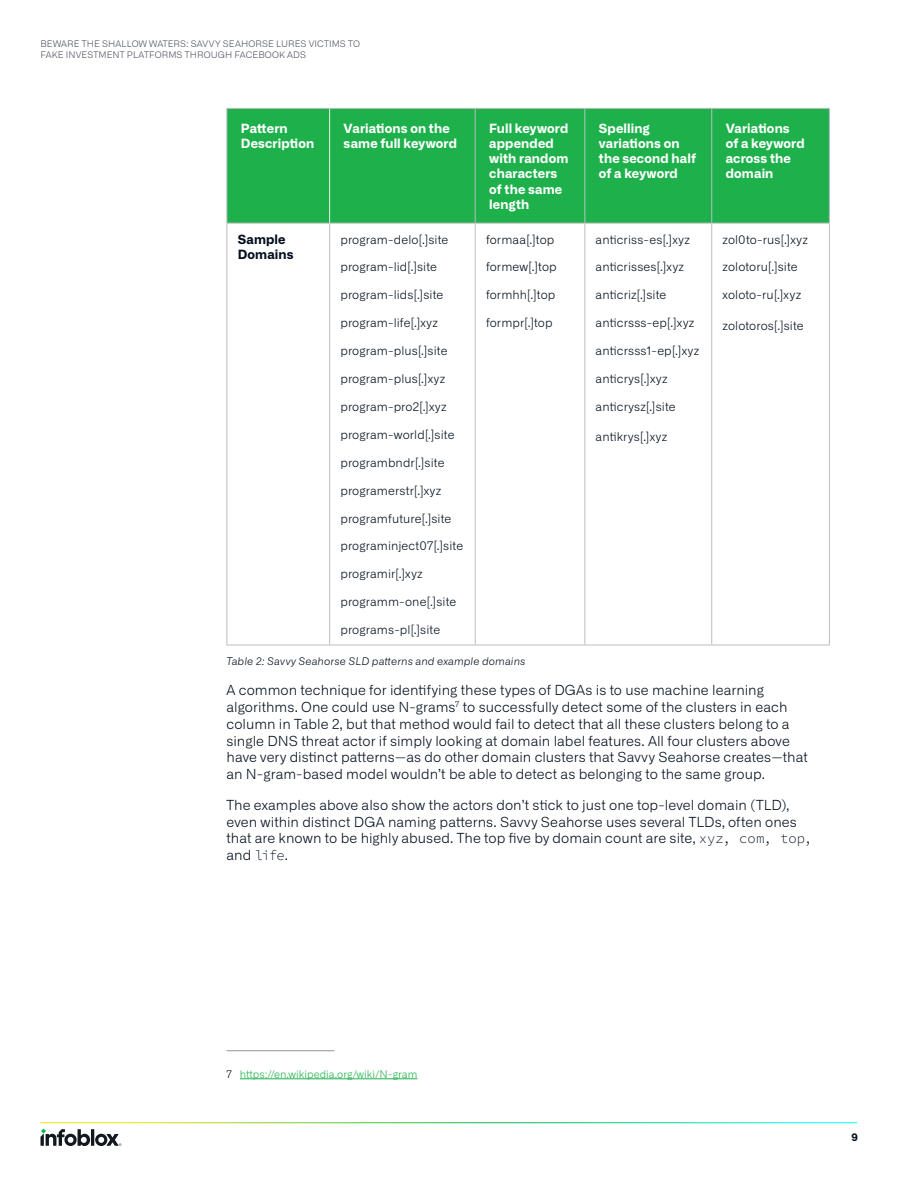
<style>
.page{position:relative;width:918px;height:1188px;background:#fff}
.page>*{position:absolute;margin:0;border:0;box-sizing:border-box;transform-origin:0 0}
.body_text{font:300 13.8px/16.8px "Alliance No.1";letter-spacing:.005em;color:#030f1e}
.Table_Header_Left{font:700 12.75px/15.3px "Alliance No.1";letter-spacing:.01em;color:#fff}
.Table_Header_Left-2{font:700 12.75px/15.3px "Alliance No.1";letter-spacing:.01em;color:#030f1e}
.Teable-Text-Left{font:300 12px "Alliance No.1";letter-spacing:.01em;color:#030f1e}
.Figure_Caption{font:italic 300 10.5px "Alliance No.1";letter-spacing:.015em;color:#030f1e}
.Footnote{font:300 10.5px "Alliance No.1";color:#1eb14b}
.t1{font:700 10.5px "Alliance No.1";color:#030f1e}
.t2{font:300 9px/10.8px "Alliance No.1";letter-spacing:.015em;color:#4d515e}
.s1{font-family:"Source Code Pro"}
.s2{color:#030f1e}
</style>
<div class="page">
<svg style="left:41px;top:1129px;width:80px;height:17px"></svg>
<div style="left:227px;top:109px;width:602px;height:114px;background:#1eb14b"></div>
<hr style="left:226px;top:223px;width:104px;height:1px;background:#bcbdc0">
<hr style="left:330px;top:223px;width:145px;height:1px;background:#bcbdc0">
<hr style="left:475px;top:223px;width:110px;height:1px;background:#bcbdc0">
<hr style="left:585px;top:223px;width:127px;height:1px;background:#bcbdc0">
<hr style="left:712px;top:223px;width:118px;height:1px;background:#bcbdc0">
<hr style="left:226px;top:108px;width:104px;height:1px;background:#bcbdc0">
<hr style="left:226px;top:109px;width:1px;height:114px;background:#bcbdc0">
<hr style="left:330px;top:108px;width:145px;height:1px;background:#bcbdc0">
<hr style="left:475px;top:108px;width:110px;height:1px;background:#bcbdc0">
<hr style="left:475px;top:109px;width:1px;height:114px;background:#bcbdc0">
<hr style="left:585px;top:108px;width:127px;height:1px;background:#bcbdc0">
<hr style="left:584px;top:109px;width:1px;height:114px;background:#bcbdc0">
<hr style="left:712px;top:108px;width:118px;height:1px;background:#bcbdc0">
<hr style="left:711px;top:109px;width:1px;height:114px;background:#bcbdc0">
<hr style="left:829px;top:109px;width:1px;height:114px;background:#bcbdc0">
<hr style="left:226px;top:223px;width:1px;height:422px;background:#bcbdc0">
<hr style="left:329px;top:223px;width:1px;height:422px;background:#bcbdc0">
<hr style="left:475px;top:223px;width:1px;height:422px;background:#bcbdc0">
<hr style="left:584px;top:223px;width:1px;height:422px;background:#bcbdc0">
<hr style="left:711px;top:223px;width:1px;height:422px;background:#bcbdc0">
<hr style="left:829px;top:223px;width:1px;height:422px;background:#bcbdc0">
<hr style="left:226px;top:645px;width:104px;height:1px;background:#bcbdc0">
<hr style="left:330px;top:645px;width:145px;height:1px;background:#bcbdc0">
<hr style="left:475px;top:645px;width:110px;height:1px;background:#bcbdc0">
<hr style="left:585px;top:645px;width:127px;height:1px;background:#bcbdc0">
<hr style="left:712px;top:645px;width:118px;height:1px;background:#bcbdc0">
<hr style="left:329px;top:109px;width:1px;height:114px;background:#edf3f3">
<hr style="left:226px;top:1050px;width:108px;height:1px;background:#939598">
<hr style="left:240px;top:1079px;width:177px;height:1px;background:#1eb14b">
<p class="t2" style="left:40px;top:39px;width:321px">BEWARE THE SHALLOW WATERS: SAVVY SEAHORSE LURES VICTIMS TO<br>FAKE INVESTMENT PLATFORMS THROUGH FACEBOOK ADS</p>
<p class="Table_Header_Left" style="left:241px;top:120px;width:75px">Pattern<br>Description</p>
<p class="Table_Header_Left" style="left:344px;top:120px;width:115px">Variations on the same full keyword</p>
<p class="Table_Header_Left" style="left:489px;top:120px;width:81px">Full keyword appended with random characters of the same length</p>
<p class="Table_Header_Left" style="left:599px;top:120px;width:99px">Spelling variations on the second half of a keyword</p>
<p class="Table_Header_Left" style="left:726px;top:120px;width:80px">Variations of a keyword across the domain</p>
<p class="Table_Header_Left-2" style="left:238px;top:232px;width:58px">Sample<br>Domains</p>
<p class="Teable-Text-Left" style="left:340px;top:232px;width:110px">program-delo[.]site</p>
<p class="Teable-Text-Left" style="left:340px;top:260px;width:98px">program-lid[.]site</p>
<p class="Teable-Text-Left" style="left:340px;top:288px;width:104px">program-lids[.]site</p>
<p class="Teable-Text-Left" style="left:340px;top:316px;width:99px">program-life[.]xyz</p>
<p class="Teable-Text-Left" style="left:340px;top:344px;width:109px">program-plus[.]site</p>
<p class="Teable-Text-Left" style="left:340px;top:372px;width:106px">program-plus[.]xyz</p>
<p class="Teable-Text-Left" style="left:340px;top:400px;width:108px">program-pro2[.]xyz</p>
<p class="Teable-Text-Left" style="left:340px;top:428px;width:116px">program-world[.]site</p>
<p class="Teable-Text-Left" style="left:340px;top:455px;width:106px">programbndr[.]site</p>
<p class="Teable-Text-Left" style="left:340px;top:483px;width:103px">programerstr[.]xyz</p>
<p class="Teable-Text-Left" style="left:340px;top:511px;width:112px">programfuture[.]site</p>
<p class="Teable-Text-Left" style="left:340px;top:539px;width:124px">programinject07[.]site</p>
<p class="Teable-Text-Left" style="left:340px;top:567px;width:84px">programir[.]xyz</p>
<p class="Teable-Text-Left" style="left:340px;top:595px;width:117px">programm-one[.]site</p>
<p class="Teable-Text-Left" style="left:340px;top:623px;width:101px">programs-pl[.]site</p>
<p class="Teable-Text-Left" style="left:486px;top:232px;width:70px">formaa[.]top</p>
<p class="Teable-Text-Left" style="left:486px;top:260px;width:72px">formew[.]top</p>
<p class="Teable-Text-Left" style="left:486px;top:288px;width:71px">formhh[.]top</p>
<p class="Teable-Text-Left" style="left:486px;top:316px;width:68px">formpr[.]top</p>
<p class="Teable-Text-Left" style="left:596px;top:232px;width:96px">anticriss-es[.]xyz</p>
<p class="Teable-Text-Left" style="left:596px;top:260px;width:90px">anticrisses[.]xyz</p>
<p class="Teable-Text-Left" style="left:596px;top:288px;width:72px">anticriz[.]site</p>
<p class="Teable-Text-Left" style="left:596px;top:316px;width:100px">anticrsss-ep[.]xyz</p>
<p class="Teable-Text-Left" style="left:596px;top:344px;width:105px">anticrsss1-ep[.]xyz</p>
<p class="Teable-Text-Left" style="left:596px;top:372px;width:74px">anticrys[.]xyz</p>
<p class="Teable-Text-Left" style="left:596px;top:400px;width:81px">anticrysz[.]site</p>
<p class="Teable-Text-Left" style="left:596px;top:430px;width:73px">antikrys[.]xyz</p>
<p class="Teable-Text-Left" style="left:723px;top:232px;width:87px">zol0to-rus[.]xyz</p>
<p class="Teable-Text-Left" style="left:723px;top:260px;width:77px">zolotoru[.]site</p>
<p class="Teable-Text-Left" style="left:723px;top:288px;width:80px">xoloto-ru[.]xyz</p>
<p class="Teable-Text-Left" style="left:723px;top:318px;width:83px">zolotoros[.]site</p>
<p class="Figure_Caption" style="left:226px;top:655px;width:300px">Table 2: Savvy Seahorse SLD patterns and example domains</p>
<p class="body_text" style="left:226px;top:682px;width:583px">A common technique for identifying these types of DGAs is to use machine learning algorithms. One could use N-grams<sup>7</sup> to successfully detect some of the clusters in each column in Table 2, but that method would fail to detect that all these clusters belong to a single DNS threat actor if simply looking at domain label features. All four clusters above have very distinct patterns—as do other domain clusters that Savvy Seahorse creates—that an N-gram-based model wouldn’t be able to detect as belonging to the same group.</p>
<p class="body_text" style="left:226px;top:796px;width:587px">The examples above also show the actors don’t stick to just one top-level domain (TLD), even within distinct DGA naming patterns. Savvy Seahorse uses several TLDs, often ones that are known to be highly abused. The top five by domain count are site, <span class="s1">xyz, com, top, </span>and <span class="s1">life</span>.</p>
<p class="Footnote" style="left:226px;top:1068px;width:192px"><span class="s2">7</span> https://en.wikipedia.org/wiki/N-gram</p>
<p class="t1" style="left:851px;top:1130px;width:8px">9</p>
</div>
